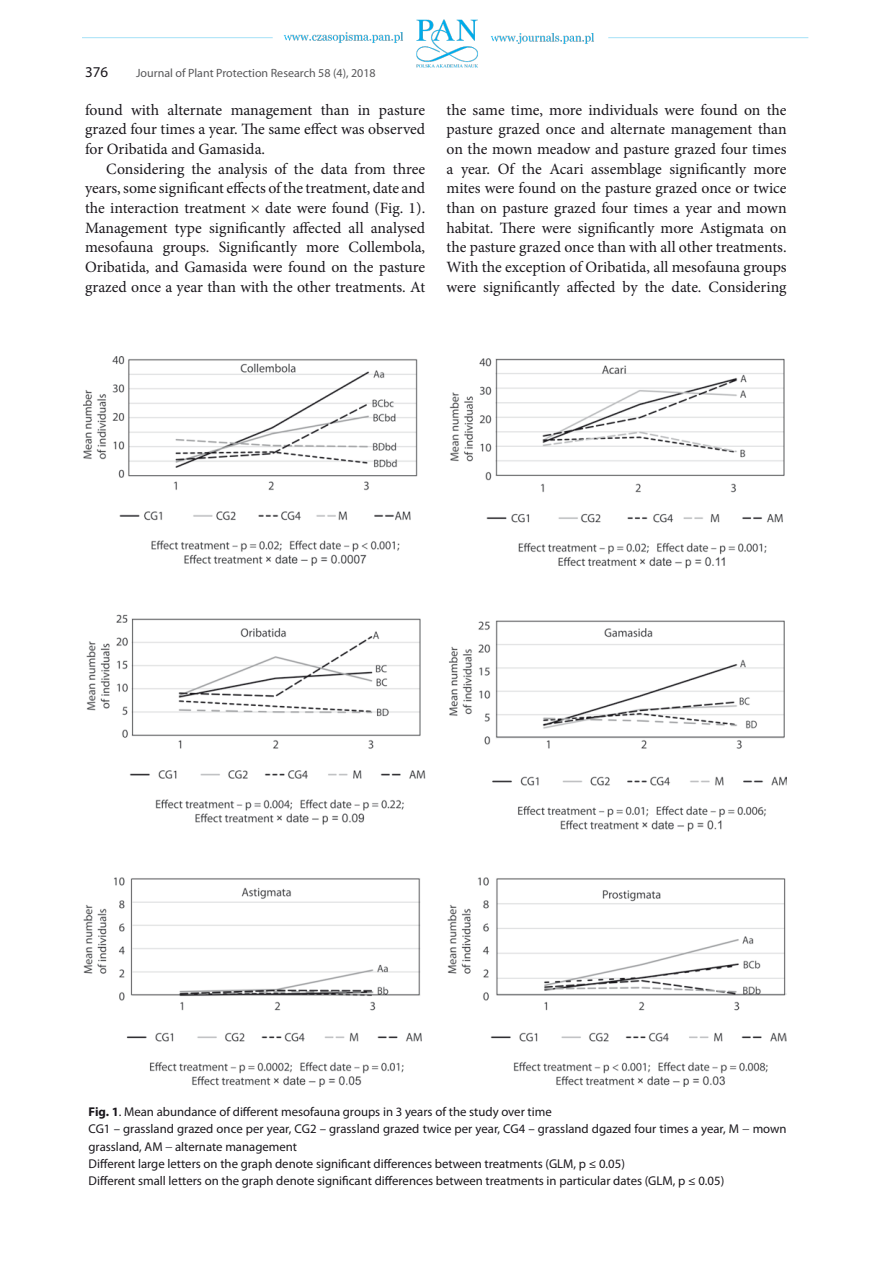
<style>
.page{position:relative;width:893px;height:1263px;background:#fff}
.page>*{position:absolute;margin:0;border:0;box-sizing:border-box;transform-origin:0 0}
.t1{font:15.75px/19.6px "Minion Pro";color:#1a171c;text-align:justify}
.t2{font:15px "Myriad Pro";color:#1a171c}
.t3{font:12.75px/17.2px "Myriad Pro";color:#1a171c}
.t4{font:12px "Myriad Pro";color:#58585a}
.s1{font-weight:700}
</style>
<div class="page">
<img style="left:82px;top:19px;width:727px;height:49px">
<img style="left:83px;top:357px;width:704px;height:729px">
<p class="t2" style="left:85px;top:63px;width:25px">376</p>
<p class="t4" style="left:136px;top:66px;width:241px">Journal of Plant Protection Research 58 (4), 2018</p>
<p class="t1" style="left:85px;top:100px;width:342px">found with alternate management than in pasture grazed four times a year. The same effect was observed for Oribatida and Gamasida.</p>
<p class="t1" style="left:85px;top:159px;width:342px;text-indent:21px">Considering the analysis of the data from three years, some significant effects of the treatment, date and the interaction treatment × date were found (Fig. 1).<br>Management type significantly affected all analysed mesofauna groups. Significantly more Collembola, Oribatida, and Gamasida were found on the pasture grazed once a year than with the other treatments. At</p>
<p class="t1" style="left:446px;top:100px;width:342px">the same time, more individuals were found on the pasture grazed once and alternate management than on the mown meadow and pasture grazed four times a year. Of the Acari assemblage significantly more mites were found on the pasture grazed once or twice than on pasture grazed four times a year and mown habitat. There were significantly more Astigmata on the pasture grazed once than with all other treatments.<br>With the exception of Oribatida, all mesofauna groups were significantly affected by the date. Considering</p>
<p class="t3" style="left:89px;top:1103px;width:700px"><span class="s1">Fig. 1</span>. Mean abundance of different mesofauna groups in 3 years of the study over time<br>CG1 – grassland grazed once per year, CG2 – grassland grazed twice per year, CG4 – grassland dgazed four times a year, M − mown grassland, AM − alternate management<br>Different large letters on the graph denote significant differences between treatments (GLM, p ≤ 0.05)<br>Different small letters on the graph denote significant differences between treatments in particular dates (GLM, p ≤ 0.05)</p>
</div>
